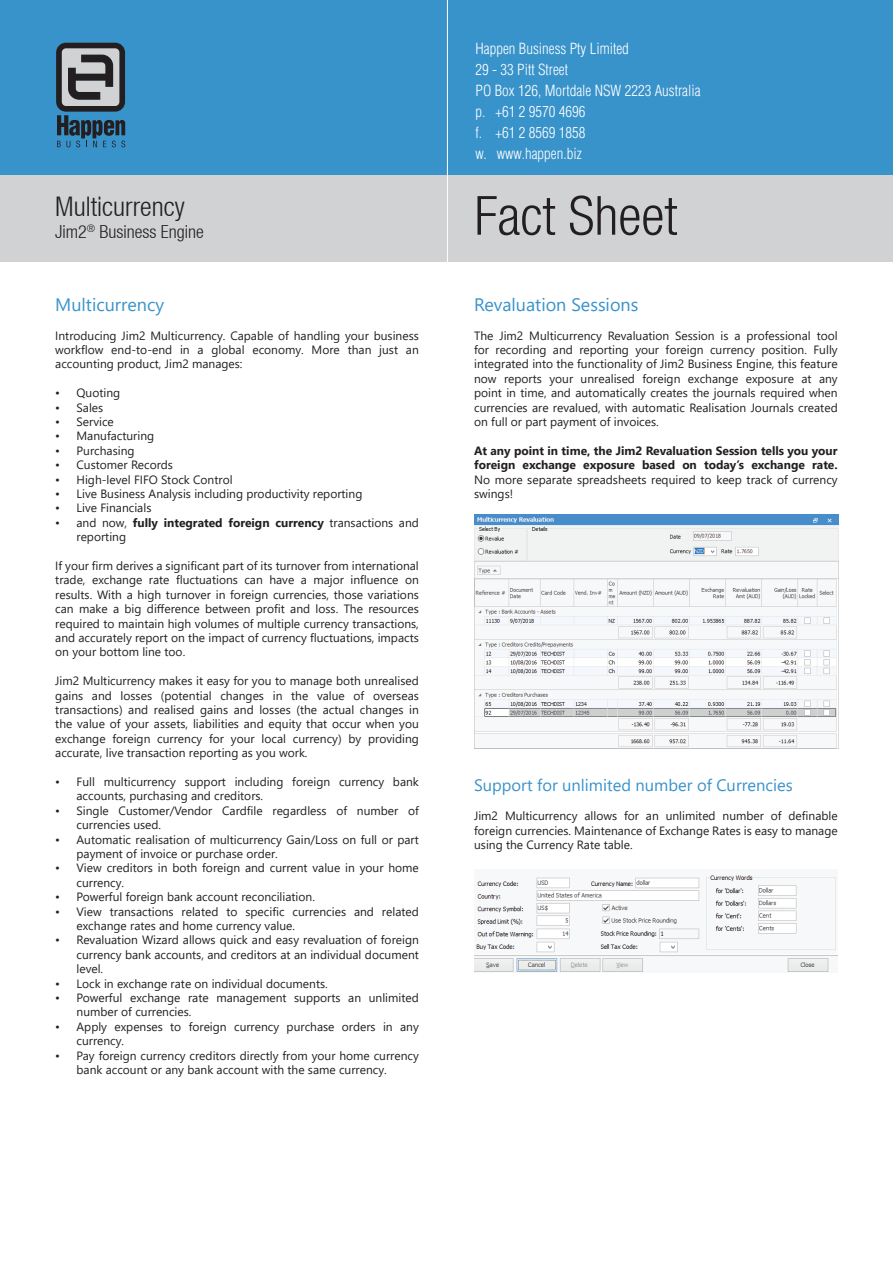
<style>
.page{position:relative;width:893px;height:1263px;background:#fff}
.page>*{position:absolute;margin:0;border:0;box-sizing:border-box;transform-origin:0 0}
.t1{font:300 condensed 54px "Helvetica Neue LT";color:#231f20}
.t2{font:300 condensed 27px "Helvetica Neue LT";color:#231f20}
.t3{font:18px "Segoe UI";color:#3993cb}
.t4{font:300 condensed 18px "Helvetica Neue LT";color:#231f20}
.t5{font:16.5px "Segoe UI";color:#3993cb}
.t6{font:300 condensed 15px/21px "Helvetica";color:#fff}
.t7{font:12px/14.4px "Segoe UI";color:#231f20}
.t8{font:700 12px/14.4px "Segoe UI";color:#231f20}
.s1{font-weight:700}
</style>
<div class="page">
<div style="left:0;top:0;width:893px;height:193px;background:#3993cb"></div>
<div style="left:0;top:175px;width:893px;height:86px;background:#d1d2d4"></div>
<hr style="left:447px;top:0;width:1px;height:274px;background:#fff">
<svg style="left:56px;top:43px;width:69px;height:104px"></svg>
<img style="left:474px;top:875px;width:364px;height:97px">
<img style="left:474px;top:514px;width:364px;height:234px">
<h2 class="t2" style="left:55px;top:191px;width:131px">Multicurrency</h2>
<h3 class="t4" style="left:55px;top:221px;width:150px">Jim2<sup>®</sup> Business Engine</h3>
<h3 class="t3" style="left:55px;top:287px;width:110px">Multicurrency</h3>
<p class="t7" style="left:55px;top:327px;width:365px;text-align:justify">Introducing Jim2 Multicurrency. Capable of handling your business workflow end-to-end in a global economy. More than just an accounting product, Jim2 manages:</p>
<p class="t7" style="left:55px;top:385px;width:66px">• Quoting</p>
<p class="t7" style="left:55px;top:399px;width:50px">• Sales</p>
<p class="t7" style="left:55px;top:413px;width:60px">• Service</p>
<p class="t7" style="left:55px;top:428px;width:100px">• Manufacturing</p>
<p class="t7" style="left:55px;top:442px;width:81px">• Purchasing</p>
<p class="t7" style="left:55px;top:457px;width:119px">• Customer Records</p>
<p class="t7" style="left:55px;top:471px;width:179px">• High-level FIFO Stock Control</p>
<p class="t7" style="left:55px;top:485px;width:309px">• Live Business Analysis including productivity reporting</p>
<p class="t7" style="left:55px;top:500px;width:98px">• Live Financials</p>
<p class="t7" style="left:77px;top:514px;width:344px;text-indent:-21px">• and now, <span class="s1">fully integrated foreign currency</span> transactions and reporting</p>
<p class="t7" style="left:55px;top:557px;width:365px;text-align:justify">If your firm derives a significant part of its turnover from international trade, exchange rate fluctuations can have a major influence on results. With a high turnover in foreign currencies, those variations can make a big difference between profit and loss. The resources required to maintain high volumes of multiple currency transactions, and accurately report on the impact of currency fluctuations, impacts on your bottom line too.</p>
<p class="t7" style="left:55px;top:673px;width:365px;text-align:justify">Jim2 Multicurrency makes it easy for you to manage both unrealised gains and losses (potential changes in the value of overseas transactions) and realised gains and losses (the actual changes in the value of your assets, liabilities and equity that occur when you exchange foreign currency for your local currency) by providing accurate, live transaction reporting as you work.</p>
<p class="t7" style="left:77px;top:773px;width:344px;text-indent:-21px">• Full multicurrency support including foreign currency bank accounts, purchasing and creditors.</p>
<p class="t7" style="left:77px;top:802px;width:344px;text-indent:-21px">• Single Customer/Vendor Cardfile regardless of number of currencies used.</p>
<p class="t7" style="left:77px;top:831px;width:344px;text-indent:-21px">• Automatic realisation of multicurrency Gain/Loss on full or part payment of invoice or purchase order.</p>
<p class="t7" style="left:77px;top:860px;width:344px;text-indent:-21px">• View creditors in both foreign and current value in your home currency.</p>
<p class="t7" style="left:55px;top:889px;width:261px">• Powerful foreign bank account reconciliation.</p>
<p class="t7" style="left:77px;top:903px;width:344px;text-indent:-21px">• View transactions related to specific currencies and related exchange rates and home currency value.</p>
<p class="t7" style="left:77px;top:932px;width:344px;text-align:justify;text-indent:-21px">• Revaluation Wizard allows quick and easy revaluation of foreign currency bank accounts, and creditors at an individual document level.</p>
<p class="t7" style="left:55px;top:975px;width:274px">• Lock in exchange rate on individual documents.</p>
<p class="t7" style="left:77px;top:989px;width:344px;text-indent:-21px">• Powerful exchange rate management supports an unlimited number of currencies.</p>
<p class="t7" style="left:77px;top:1018px;width:344px;text-indent:-21px">• Apply expenses to foreign currency purchase orders in any currency.</p>
<p class="t7" style="left:77px;top:1047px;width:344px;text-indent:-21px">• Pay foreign currency creditors directly from your home currency bank account or any bank account with the same currency.</p>
<p class="t6" style="left:476px;top:38px;width:226px">Happen Business Pty Limited<br>29 - 33 Pitt Street<br>PO Box 126, Mortdale NSW 2223 Australia p. +61 2 9570 4696<br>f. +61 2 8569 1858<br>w. www.happen.biz</p>
<h1 class="t1" style="left:474px;top:185px;width:204px">Fact Sheet</h1>
<h3 class="t3" style="left:474px;top:287px;width:166px">Revaluation Sessions</h3>
<p class="t7" style="left:474px;top:327px;width:365px;text-align:justify">The Jim2 Multicurrency Revaluation Session is a professional tool for recording and reporting your foreign currency position. Fully integrated into the functionality of Jim2 Business Engine, this feature now reports your unrealised foreign exchange exposure at any point in time, and automatically creates the journals required when currencies are revalued, with automatic Realisation Journals created on full or part payment of invoices.</p>
<p class="t8" style="left:474px;top:442px;width:365px">At any point in time, the Jim2 Revaluation Session tells you your foreign exchange exposure based on today’s exchange rate.</p>
<p class="t7" style="left:474px;top:471px;width:365px">No more separate spreadsheets required to keep track of currency swings!</p>
<h3 class="t5" style="left:474px;top:770px;width:320px">Support for unlimited number of Currencies</h3>
<p class="t7" style="left:474px;top:808px;width:365px;text-align:justify">Jim2 Multicurrency allows for an unlimited number of definable foreign currencies. Maintenance of Exchange Rates is easy to manage using the Currency Rate table.</p>
</div>
